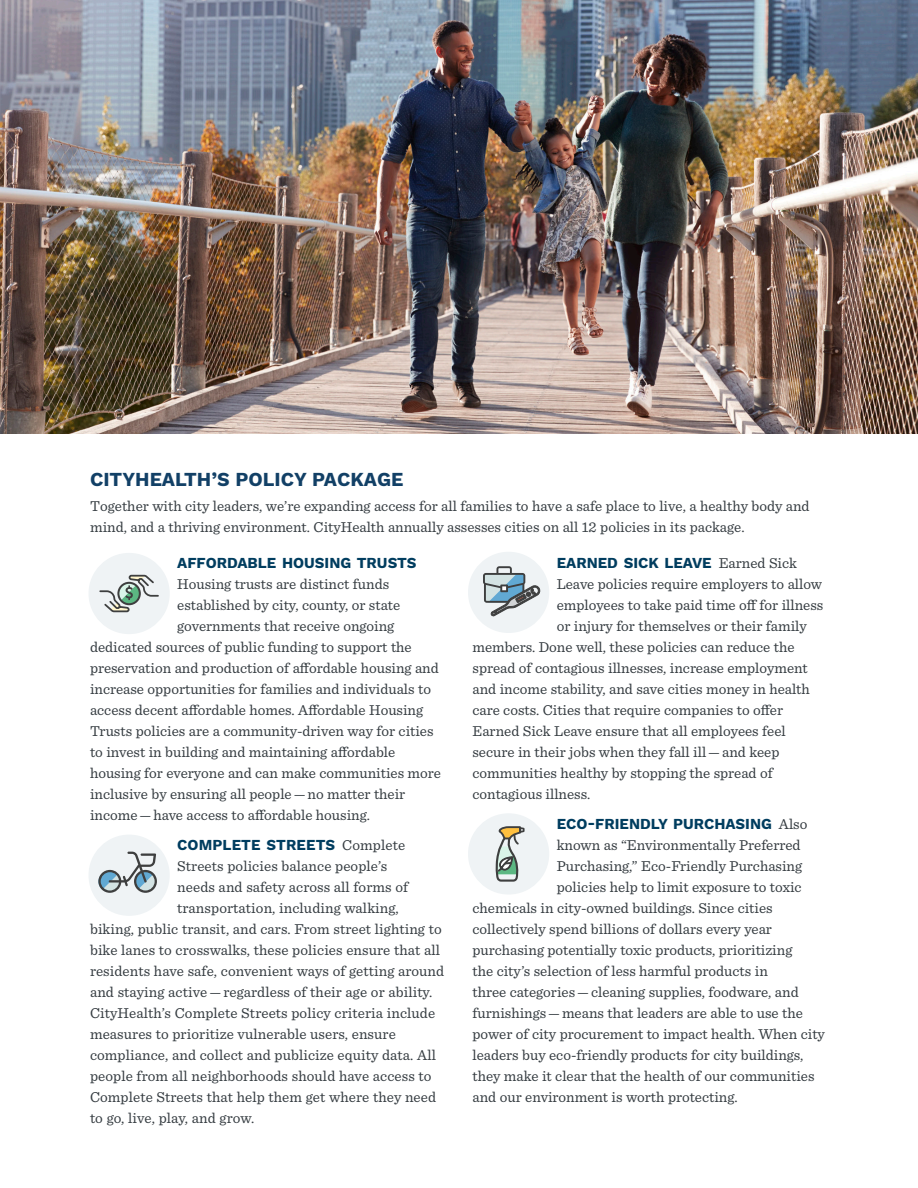
<style>
.page{position:relative;width:918px;height:1188px;background:#fff}
.page>*{position:absolute;margin:0;border:0;box-sizing:border-box;transform-origin:0 0}
.bullet{font:700 19.5px "Work Sans";color:#124066}
.bullet-2{font:15px/21px "Sentinel";color:#343b40}
.bullet-3{font:700 15px "Work Sans";color:#003d5f}
.s1{font-family:"Sentinel";font-weight:400;color:#343b40}
</style>
<div class="page">
<img style="left:0;top:0;width:918px;height:434px">
<div style="left:88px;top:553px;width:82px;height:81px;background:#eff3f5;border-radius:50%"></div>
<svg style="left:99px;top:574px;width:60px;height:39px"></svg>
<div style="left:88px;top:835px;width:82px;height:81px;background:#eff3f5;border-radius:50%"></div>
<svg style="left:98px;top:852px;width:59px;height:41px"></svg>
<div style="left:468px;top:552px;width:81px;height:81px;background:#eff3f5;border-radius:50%"></div>
<svg style="left:483px;top:566px;width:58px;height:50px"></svg>
<div style="left:468px;top:813px;width:81px;height:82px;background:#eff3f5;border-radius:50%"></div>
<svg style="left:495px;top:826px;width:30px;height:56px"></svg>
<p class="bullet" style="left:90px;top:468px;width:315px">CITYHEALTH’S POLICY PACKAGE</p>
<p class="bullet-2" style="left:90px;top:495px;width:721px">Together with city leaders, we’re expanding access for all families to have a safe place to live, a healthy body and mind, and a thriving environment. CityHealth annually assesses cities on all 12 policies in its package.</p>
<p class="bullet-3" style="left:177px;top:555px;width:241px">AFFORDABLE HOUSING TRUSTS</p>
<p class="bullet-2" style="left:177px;top:573px;width:214px">Housing trusts are distinct funds</p>
<p class="bullet-2" style="left:177px;top:594px;width:225px">established by city, county, or state</p>
<p class="bullet-2" style="left:177px;top:615px;width:219px">governments that receive ongoing</p>
<p class="bullet-2" style="left:90px;top:636px;width:323px">dedicated sources of public funding to support the</p>
<p class="bullet-2" style="left:90px;top:657px;width:350px">preservation and production of affordable housing and</p>
<p class="bullet-2" style="left:90px;top:678px;width:343px">increase opportunities for families and individuals to</p>
<p class="bullet-2" style="left:90px;top:699px;width:335px">access decent affordable homes. Affordable Housing</p>
<p class="bullet-2" style="left:90px;top:720px;width:345px">Trusts policies are a community-driven way for cities</p>
<p class="bullet-2" style="left:90px;top:741px;width:307px">to invest in building and maintaining affordable</p>
<p class="bullet-2" style="left:90px;top:762px;width:352px">housing for everyone and can make communities more</p>
<p class="bullet-2" style="left:90px;top:783px;width:317px">inclusive by ensuring all people — no matter their</p>
<p class="bullet-2" style="left:90px;top:804px;width:282px">income — have access to affordable housing.</p>
<p class="bullet-3" style="left:177px;top:837px;width:229px">COMPLETE STREETS <span class="s1">Complete</span></p>
<p class="bullet-2" style="left:177px;top:855px;width:212px">Streets policies balance people’s</p>
<p class="bullet-2" style="left:177px;top:876px;width:232px">needs and safety across all forms of</p>
<p class="bullet-2" style="left:177px;top:897px;width:223px">transportation, including walking,</p>
<p class="bullet-2" style="left:90px;top:918px;width:353px">biking, public transit, and cars. From street lighting to</p>
<p class="bullet-2" style="left:90px;top:939px;width:352px">bike lanes to crosswalks, these policies ensure that all</p>
<p class="bullet-2" style="left:90px;top:960px;width:356px">residents have safe, convenient ways of getting around</p>
<p class="bullet-2" style="left:90px;top:981px;width:344px">and staying active — regardless of their age or ability.</p>
<p class="bullet-2" style="left:90px;top:1002px;width:347px">CityHealth’s Complete Streets policy criteria include</p>
<p class="bullet-2" style="left:90px;top:1023px;width:307px">measures to prioritize vulnerable users, ensure</p>
<p class="bullet-2" style="left:90px;top:1044px;width:347px">compliance, and collect and publicize equity data. All</p>
<p class="bullet-2" style="left:90px;top:1065px;width:343px">people from all neighborhoods should have access to</p>
<p class="bullet-2" style="left:90px;top:1086px;width:348px">Complete Streets that help them get where they need</p>
<p class="bullet-2" style="left:90px;top:1107px;width:166px">to go, live, play, and grow.</p>
<p class="bullet-3" style="left:557px;top:555px;width:242px">EARNED SICK LEAVE <span class="s1">Earned Sick</span></p>
<p class="bullet-2" style="left:557px;top:573px;width:267px">Leave policies require employers to allow</p>
<p class="bullet-2" style="left:557px;top:594px;width:268px">employees to take paid time off for illness</p>
<p class="bullet-2" style="left:557px;top:615px;width:252px">or injury for themselves or their family</p>
<p class="bullet-2" style="left:473px;top:636px;width:324px">members. Done well, these policies can reduce the</p>
<p class="bullet-2" style="left:473px;top:657px;width:337px">spread of contagious illnesses, increase employment</p>
<p class="bullet-2" style="left:473px;top:678px;width:339px">and income stability, and save cities money in health</p>
<p class="bullet-2" style="left:473px;top:699px;width:312px">care costs. Cities that require companies to offer</p>
<p class="bullet-2" style="left:473px;top:720px;width:315px">Earned Sick Leave ensure that all employees feel</p>
<p class="bullet-2" style="left:473px;top:741px;width:308px">secure in their jobs when they fall ill — and keep</p>
<p class="bullet-2" style="left:473px;top:762px;width:302px">communities healthy by stopping the spread of</p>
<p class="bullet-2" style="left:473px;top:783px;width:119px">contagious illness.</p>
<p class="bullet-3" style="left:557px;top:816px;width:252px">ECO-FRIENDLY PURCHASING <span class="s1">Also</span></p>
<p class="bullet-2" style="left:557px;top:834px;width:245px">known as “Environmentally Preferred</p>
<p class="bullet-2" style="left:557px;top:855px;width:247px">Purchasing,” Eco-Friendly Purchasing</p>
<p class="bullet-2" style="left:557px;top:876px;width:246px">policies help to limit exposure to toxic</p>
<p class="bullet-2" style="left:473px;top:897px;width:302px">chemicals in city-owned buildings. Since cities</p>
<p class="bullet-2" style="left:473px;top:918px;width:301px">collectively spend billions of dollars every year</p>
<p class="bullet-2" style="left:473px;top:939px;width:321px">purchasing potentially toxic products, prioritizing</p>
<p class="bullet-2" style="left:473px;top:960px;width:297px">the city’s selection of less harmful products in</p>
<p class="bullet-2" style="left:473px;top:981px;width:328px">three categories — cleaning supplies, foodware, and</p>
<p class="bullet-2" style="left:473px;top:1002px;width:332px">furnishings — means that leaders are able to use the</p>
<p class="bullet-2" style="left:473px;top:1023px;width:354px">power of city procurement to impact health. When city</p>
<p class="bullet-2" style="left:473px;top:1044px;width:332px">leaders buy eco-friendly products for city buildings,</p>
<p class="bullet-2" style="left:473px;top:1065px;width:344px">they make it clear that the health of our communities</p>
<p class="bullet-2" style="left:473px;top:1086px;width:267px">and our environment is worth protecting.</p>
</div>
